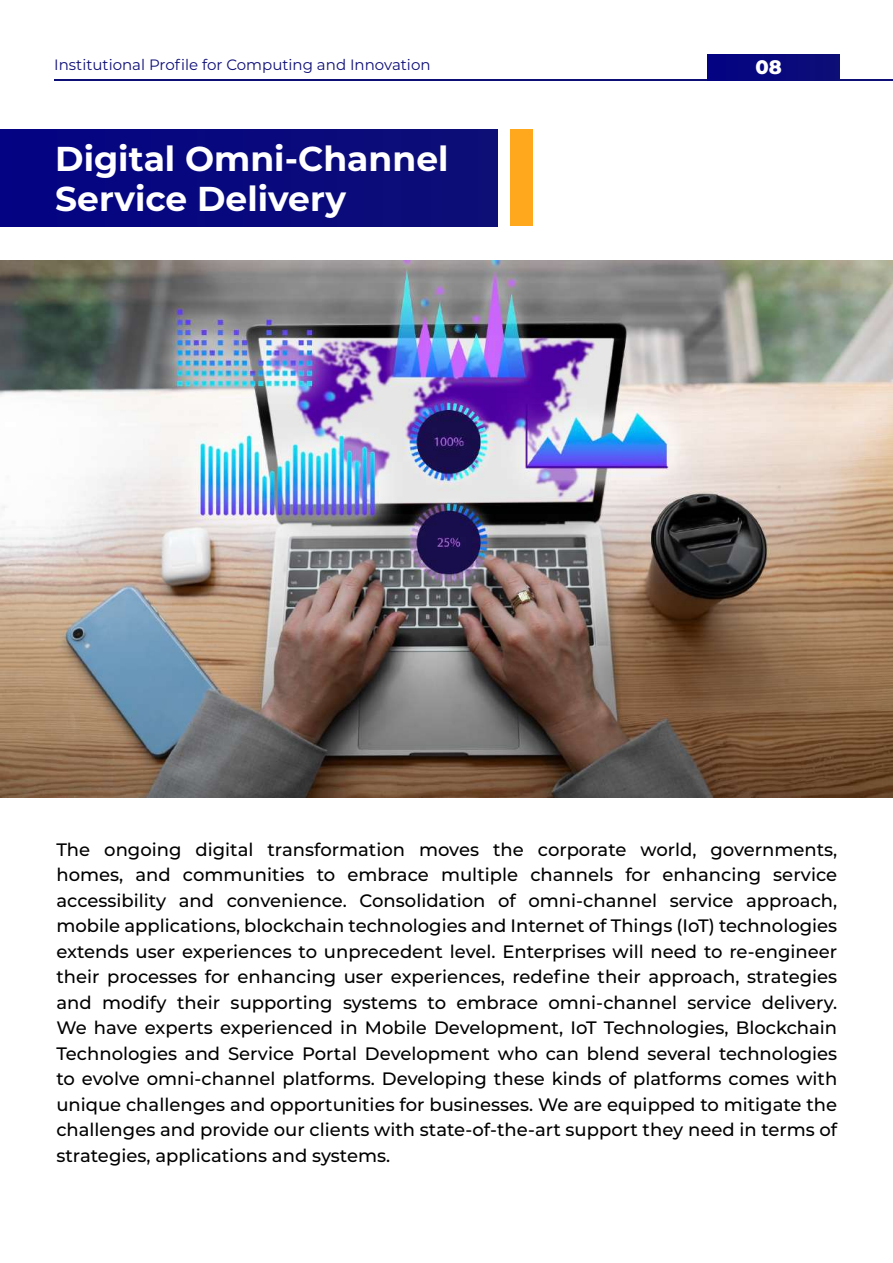
<style>
.page{position:relative;width:893px;height:1263px;background:#fff}
.page>*{position:absolute;margin:0;border:0;box-sizing:border-box;transform-origin:0 0}
.t1{font:700 34.5px/40.5px "Montserrat";color:#fff}
.t2{font:800 19.5px "Montserrat";color:#fff}
.t3{font:500 18px/25.5px "Montserrat";color:#000;text-align:justify}
.t4{font:15px "Montserrat";color:#0e0e77}
</style>
<div class="page">
<hr style="left:54px;top:80px;width:839px;height:1px;background:#0e0e77">
<div style="left:707px;top:54px;width:132px;height:27px;background:#08087e"></div>
<div style="left:0;top:130px;width:497px;height:96px;background:#09097e"></div>
<div style="left:510px;top:130px;width:22px;height:96px;background:#ffa81d"></div>
<img style="left:0;top:261px;width:893px;height:536px">
<p class="t4" style="left:54px;top:55px;width:378px">Institutional Profile for Computing and Innovation</p>
<h1 class="t1" style="left:55px;top:136px;width:395px">Digital Omni-Channel<br>Service Delivery</h1>
<p class="t2" style="left:756px;top:53px;width:28px">08</p>
<p class="t3" style="left:56px;top:836px;width:782px">The ongoing digital transformation moves the corporate world, governments, homes, and communities to embrace multiple channels for enhancing service accessibility and convenience. Consolidation of omni-channel service approach, mobile applications, blockchain technologies and Internet of Things (IoT) technologies extends user experiences to unprecedent level. Enterprises will need to re-engineer their processes for enhancing user experiences, redefine their approach, strategies and modify their supporting systems to embrace omni-channel service delivery.<br>We have experts experienced in Mobile Development, IoT Technologies, Blockchain Technologies and Service Portal Development who can blend several technologies to evolve omni-channel platforms. Developing these kinds of platforms comes with unique challenges and opportunities for businesses. We are equipped to mitigate the challenges and provide our clients with state-of-the-art support they need in terms of strategies, applications and systems.</p>
</div>
